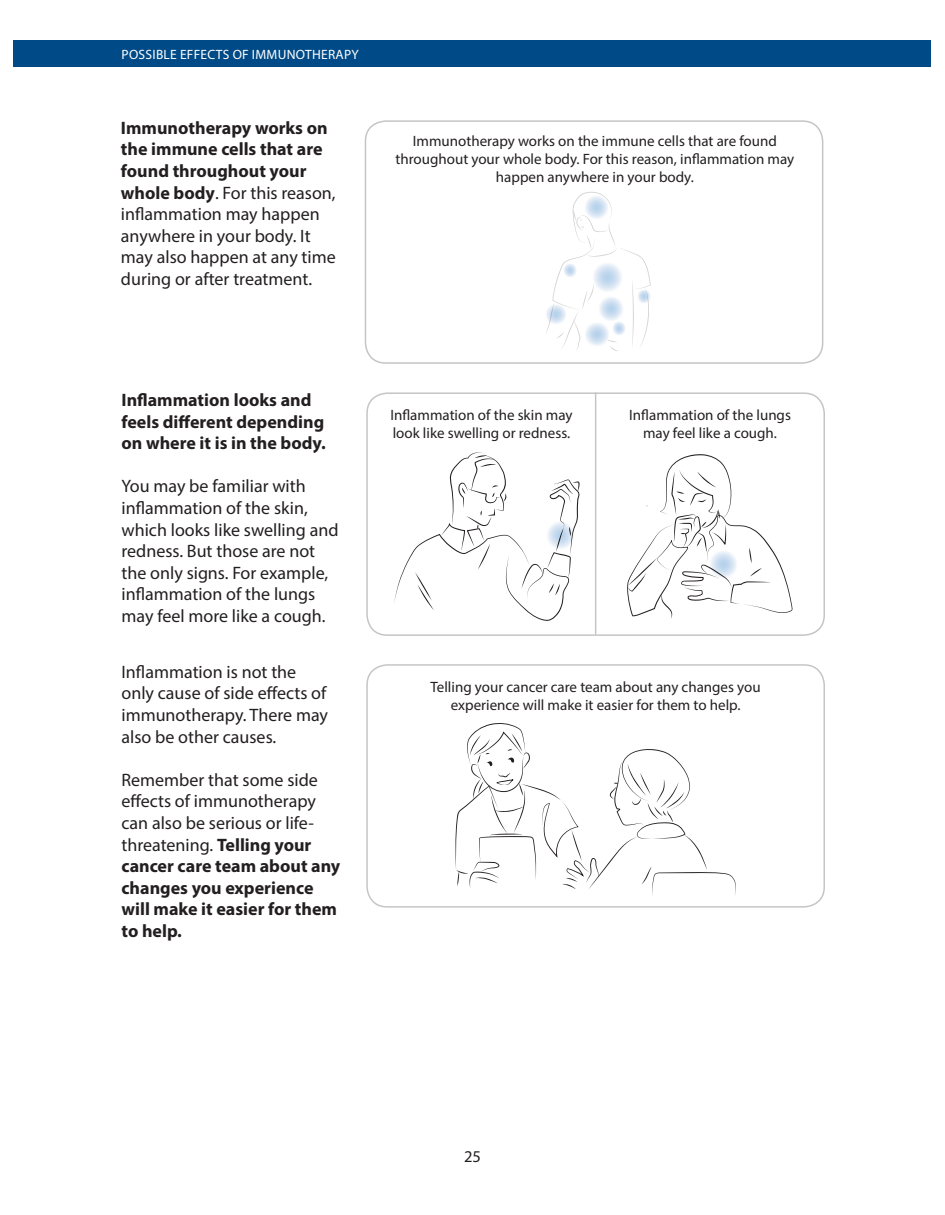
<style>
.page{position:relative;width:945px;height:1215px;background:#fff}
.page>*{position:absolute;margin:0;border:0;box-sizing:border-box;transform-origin:0 0}
.t1{font:18px/21.6px "Myriad Pro";color:#231f20}
.t2{font:700 18px/21.6px "Myriad Pro";color:#231f20}
.t3{font:16.5px "Myriad Pro";color:#231f20}
.Body_text{font:15px/18px "Myriad Pro";color:#231f20;text-align:center}
.t4{font:13.5px "Myriad Pro";letter-spacing:.02em;color:#fff}
.s1{font-weight:700}
.s2{font-weight:400}
</style>
<div class="page">
<div style="left:14px;top:40px;width:918px;height:28px;background:#004b87"></div>
<hr style="left:595px;top:392px;width:1px;height:242px;background:#c5c5c6">
<div style="left:366px;top:392px;width:459px;height:244px;border:2px solid #c5c5c6;border-radius:20px"></div>
<div style="left:366px;top:664px;width:459px;height:244px;border:2px solid #c5c5c6;border-radius:20px"></div>
<svg style="left:455px;top:723px;width:281px;height:172px"></svg>
<svg style="left:394px;top:452px;width:186px;height:169px"></svg>
<svg style="left:627px;top:454px;width:166px;height:165px"></svg>
<div style="left:365px;top:120px;width:458px;height:244px;border:2px solid #c5c5c6;border-radius:20px"></div>
<svg style="left:546px;top:192px;width:105px;height:159px"></svg>
<p class="t4" style="left:122px;top:46px;width:239px">POSSIBLE EFFECTS OF IMMUNOTHERAPY</p>
<p class="t1" style="left:121px;top:117px;width:216px"><span class="s1">Immunotherapy works on the immune cells that are found throughout your whole body</span>. For this reason, inflammation may happen anywhere in your body. It may also happen at any time during or after treatment.</p>
<p class="Body_text" style="left:396px;top:132px;width:400px">Immunotherapy works on the immune cells that are found throughout your whole body. For this reason, inflammation may happen anywhere in your body.</p>
<p class="t2" style="left:122px;top:389px;width:206px">Inflammation looks and feels different depending on where it is in the body.</p>
<p class="t1" style="left:122px;top:475px;width:219px">You may be familiar with inflammation of the skin, which looks like swelling and redness. But those are not the only signs. For example, inflammation of the lungs may feel more like a cough.</p>
<p class="t1" style="left:122px;top:661px;width:208px">Inflammation is not the only cause of side effects of immunotherapy. There may also be other causes.</p>
<p class="t2" style="left:122px;top:768px;width:220px"><span class="s2">Remember that some side effects of immunotherapy can also be serious or life&shy;threatening.</span> Telling your cancer care team about any changes you experience will make it easier for them to help.</p>
<p class="Body_text" style="left:390px;top:406px;width:184px;text-align:left">Inflammation of the skin may look like swelling or redness.</p>
<p class="Body_text" style="left:629px;top:406px;width:163px">Inflammation of the lungs may feel like a cough.</p>
<p class="Body_text" style="left:431px;top:678px;width:332px">Telling your cancer care team about any changes you experience will make it easier for them to help.</p>
<p class="t3" style="left:464px;top:1146px;width:18px">25</p>
</div>
